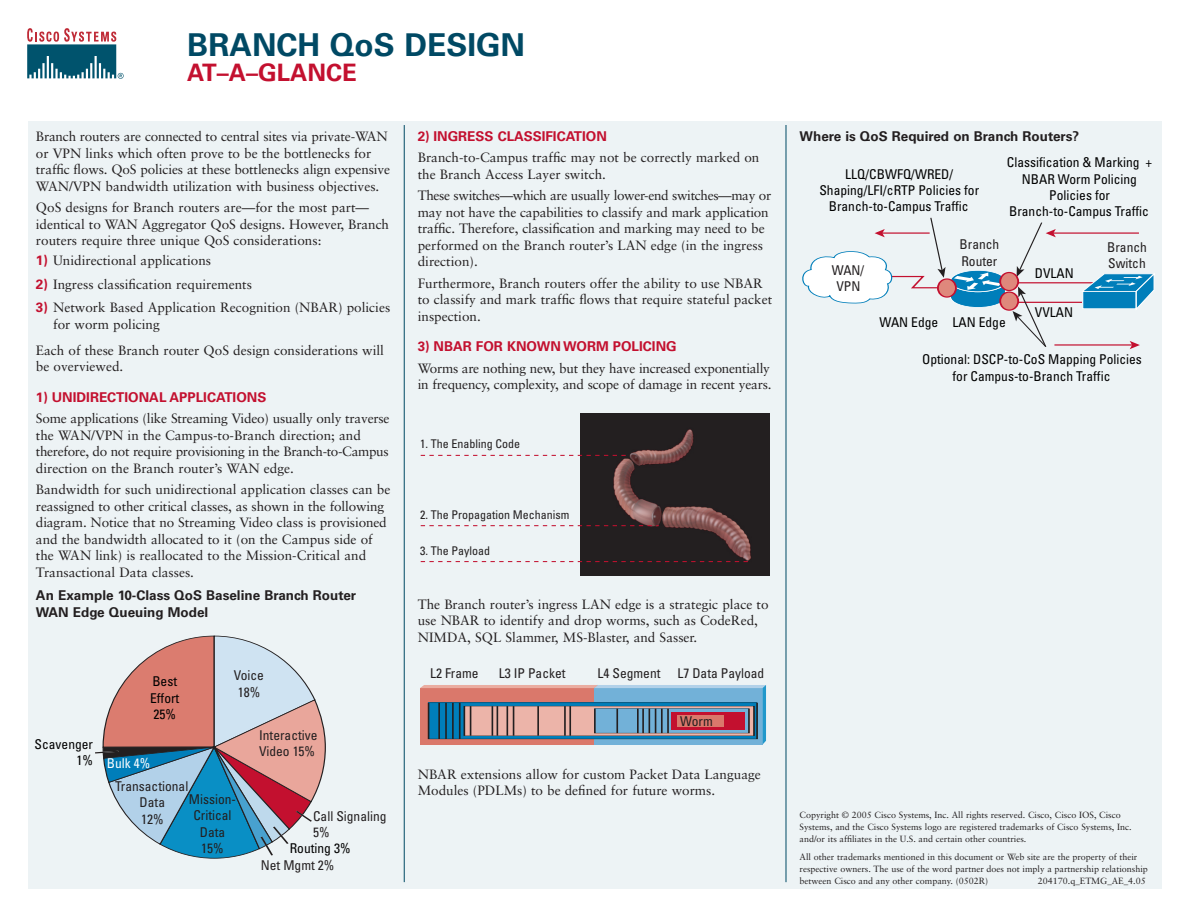
<style>
.page{position:relative;width:1188px;height:918px;background:#fff}
.page>*{position:absolute;margin:0;border:0;box-sizing:border-box;transform-origin:0 0}
.t1{font:700 31.5px "Univers";color:#004964}
.t2{font:700 24px "Univers";color:#c3102f}
.t3{font:13.5px/16.5px "Sabon";color:#231f20}
.t4{font:condensed 13.5px/16.2px "Univers";color:#000;text-align:center}
.t5{font:condensed 13.5px/16.5px "Univers";color:#231f20}
.t6{font:13.5px/16.5px "Sabon";letter-spacing:-.02em;color:#231f20}
.t7{font:700 13.5px/17.2px "Univers";color:#231f20}
.t8{font:700 13.5px "Univers";color:#c3102f}
.t9{font:condensed 13.5px "Univers";color:#fff}
.t10{font:condensed 12px "Univers";color:#231f20}
.t11{font:9px/12px "Sabon";color:#231f20}
.s1{font-family:"Univers";font-weight:700;color:#c3102f}
</style>
<div class="page">
<div style="left:28px;top:121px;width:1134px;height:768px;background:#edf3f5"></div>
<svg style="left:27px;top:28px;width:97px;height:51px"></svg>
<hr style="left:404px;top:125px;width:1px;height:757px;background:#004964">
<hr style="left:786px;top:125px;width:1px;height:757px;background:#004964">
<svg style="left:420px;top:685px;width:346px;height:59px;background:#8f8c9c"></svg>
<hr style="left:1011px;top:282px;width:83px;height:2px;background:#c3102f">
<hr style="left:1011px;top:302px;width:83px;height:1px;background:#c3102f">
<svg style="left:1013px;top:287px;width:34px;height:60px"></svg>
<div style="left:1000px;top:292px;width:18px;height:18px;background:#df887c;border-radius:50%"></div>
<div style="left:999px;top:291px;width:20px;height:20px;border:2px solid #c3102f;border-radius:50%"></div>
<div style="left:1000px;top:273px;width:18px;height:18px;background:#df887c;border-radius:50%"></div>
<div style="left:999px;top:272px;width:20px;height:19px;border:2px solid #c3102f;border-radius:50%"></div>
<svg style="left:1081px;top:273px;width:74px;height:37px"></svg>
<svg style="left:802px;top:217px;width:204px;height:91px"></svg>
<hr style="left:1048px;top:232px;width:91px;height:2px;background:#c3102f">
<svg style="left:1017px;top:222px;width:39px;height:55px"></svg>
<hr style="left:1054px;top:344px;width:83px;height:2px;background:#c3102f">
<svg style="left:1130px;top:341px;width:10px;height:8px"></svg>
<svg style="left:95px;top:636px;width:231px;height:223px"></svg>
<img style="left:580px;top:414px;width:189px;height:162px">
<svg style="left:421px;top:455px;width:209px;height:1px"></svg>
<svg style="left:421px;top:525px;width:238px;height:1px"></svg>
<svg style="left:421px;top:561px;width:328px;height:1px"></svg>
<h1 class="t1" style="left:187px;top:33px;width:339px">BRANCH QoS DESIGN</h1>
<h2 class="t2" style="left:187px;top:64px;width:171px">AT–A–GLANCE</h2>
<p class="t3" style="left:36px;top:130px;width:356px">Branch routers are connected to central sites via private-WAN or VPN links which often prove to be the bottlenecks for traffic flows. QoS policies at these bottlenecks align expensive WAN/VPN bandwidth utilization with business objectives.</p>
<p class="t3" style="left:36px;top:201px;width:355px">QoS designs for Branch routers are—for the most part— identical to WAN Aggregator QoS designs. However, Branch routers require three unique QoS considerations:</p>
<p class="t3" style="left:36px;top:253px;width:177px"><span class="s1">1)</span> Unidirectional applications</p>
<p class="t3" style="left:36px;top:277px;width:218px"><span class="s1">2)</span> Ingress classification requirements</p>
<p class="t3" style="left:53px;top:301px;width:339px;text-indent:-17px"><span class="s1">3)</span> Network Based Application Recognition (NBAR) policies for worm policing</p>
<p class="t3" style="left:36px;top:343px;width:350px">Each of these Branch router QoS design considerations will be overviewed.</p>
<p class="t8" style="left:36px;top:392px;width:232px">1) UNIDIRECTIONAL APPLICATIONS</p>
<p class="t3" style="left:36px;top:411px;width:355px">Some applications (like Streaming Video) usually only traverse the WAN/VPN in the Campus-to-Branch direction; and therefore, do not require provisioning in the Branch-to-Campus direction on the Branch router’s WAN edge.</p>
<p class="t3" style="left:36px;top:482px;width:356px">Bandwidth for such unidirectional application classes can be reassigned to other critical classes, as shown in the following diagram. Notice that no Streaming Video class is provisioned and the bandwidth allocated to it (on the Campus side of the WAN link) is reallocated to the Mission-Critical and Transactional Data classes.</p>
<p class="t7" style="left:36px;top:588px;width:322px">An Example 10-Class QoS Baseline Branch Router<br>WAN Edge Queuing Model</p>
<p class="t4" style="left:35px;top:737px;width:60px;text-align:right">Scavenger<br>1%</p>
<p class="t4" style="left:150px;top:674px;width:31px;text-align:left">Best<br>Effort<br>25%</p>
<p class="t9" style="left:107px;top:759px;width:45px">Bulk 4%</p>
<p class="t5" style="left:234px;top:668px;width:32px;text-align:center">Voice<br>18%</p>
<p class="t5" style="left:259px;top:728px;width:60px">Interactive<br>Video 15%</p>
<p class="t5" style="left:115px;top:779px;width:72px;text-align:center">Transactiona<br>Data<br>12%</p>
<p class="t5" style="left:189px;top:792px;width:44px;text-align:center">Mission<br>Critical<br>Data<br>15%</p>
<p class="t5" style="left:313px;top:809px;width:75px">Call Signaling<br>5%</p>
<p class="t4" style="left:290px;top:842px;width:62px">Routing 3%</p>
<p class="t5" style="left:261px;top:858px;width:75px">Net Mgmt 2%</p>
<p class="t8" style="left:418px;top:131px;width:191px">2) INGRESS CLASSIFICATION</p>
<p class="t3" style="left:418px;top:150px;width:343px">Branch-to-Campus traffic may not be correctly marked on the Branch Access Layer switch.</p>
<p class="t3" style="left:418px;top:188px;width:355px">These switches—which are usually lower-end switches—may or may not have the capabilities to classify and mark application traffic. Therefore, classification and marking may need to be performed on the Branch router’s LAN edge (in the ingress direction).</p>
<p class="t3" style="left:418px;top:276px;width:356px">Furthermore, Branch routers offer the ability to use NBAR to classify and mark traffic flows that require stateful packet inspection.</p>
<p class="t8" style="left:418px;top:342px;width:260px">3) NBAR FOR KNOWN WORM POLICING</p>
<p class="t6" style="left:418px;top:361px;width:355px">Worms are nothing new, but they have increased exponentially in frequency, complexity, and scope of damage in recent years.</p>
<p class="t10" style="left:420px;top:440px;width:101px">1. The Enabling Code</p>
<p class="t10" style="left:420px;top:510px;width:151px">2. The Propagation Mechanism</p>
<p class="t10" style="left:420px;top:546px;width:71px">3. The Payload</p>
<p class="t3" style="left:418px;top:597px;width:352px">The Branch router’s ingress LAN edge is a strategic place to use NBAR to identify and drop worms, such as CodeRed,<br>NIMDA, SQL Slammer, MS-Blaster, and Sasser.</p>
<p class="t5" style="left:430px;top:666px;width:50px">L2 Frame</p>
<p class="t5" style="left:499px;top:666px;width:68px">L3 IP Packet</p>
<p class="t5" style="left:598px;top:666px;width:168px">L4 Segment L7 Data Payload</p>
<p class="t5" style="left:680px;top:714px;width:34px">Worm</p>
<p class="t3" style="left:418px;top:767px;width:345px">NBAR extensions allow for custom Packet Data Language<br>Modules (PDLMs) to be defined for future worms.</p>
<p class="t7" style="left:800px;top:129px;width:281px">Where is QoS Required on Branch Routers?</p>
<p class="t4" style="left:819px;top:167px;width:161px">LLQ/CBWFQ/WRED/<br>Shaping/LFI/cRTP Policies for<br>Branch-to-Campus Traffic</p>
<p class="t4" style="left:1007px;top:156px;width:147px">Classification &amp; Marking +<br>NBAR Worm Policing<br>Policies for<br>Branch-to-Campus Traffic</p>
<p class="t5" style="left:832px;top:263px;width:34px;text-align:center">WAN/<br>VPN</p>
<p class="t5" style="left:960px;top:238px;width:41px">Branch<br>Router</p>
<p class="t5" style="left:1107px;top:240px;width:41px">Branch<br>Switch</p>
<p class="t4" style="left:1035px;top:266px;width:41px">DVLAN</p>
<p class="t4" style="left:1035px;top:305px;width:40px">VVLAN</p>
<p class="t4" style="left:880px;top:315px;width:128px">WAN Edge LAN Edge</p>
<p class="t4" style="left:922px;top:353px;width:221px">Optional: DSCP-to-CoS Mapping Policies for Campus-to-Branch Traffic</p>
<p class="t11" style="left:800px;top:810px;width:333px">Copyright © 2005 Cisco Systems, Inc. All rights reserved. Cisco, Cisco IOS, Cisco<br>Systems, and the Cisco Systems logo are registered trademarks of Cisco Systems, Inc. and/or its affiliates in the U.S. and certain other countries.</p>
<p class="t11" style="left:800px;top:852px;width:350px">All other trademarks mentioned in this document or Web site are the property of their respective owners. The use of the word partner does not imply a partnership relationship between Cisco and any other company. (0502R)</p>
<p class="t11" style="left:1038px;top:876px;width:110px">204170.q_ETMG_AE_4.05</p>
</div>
